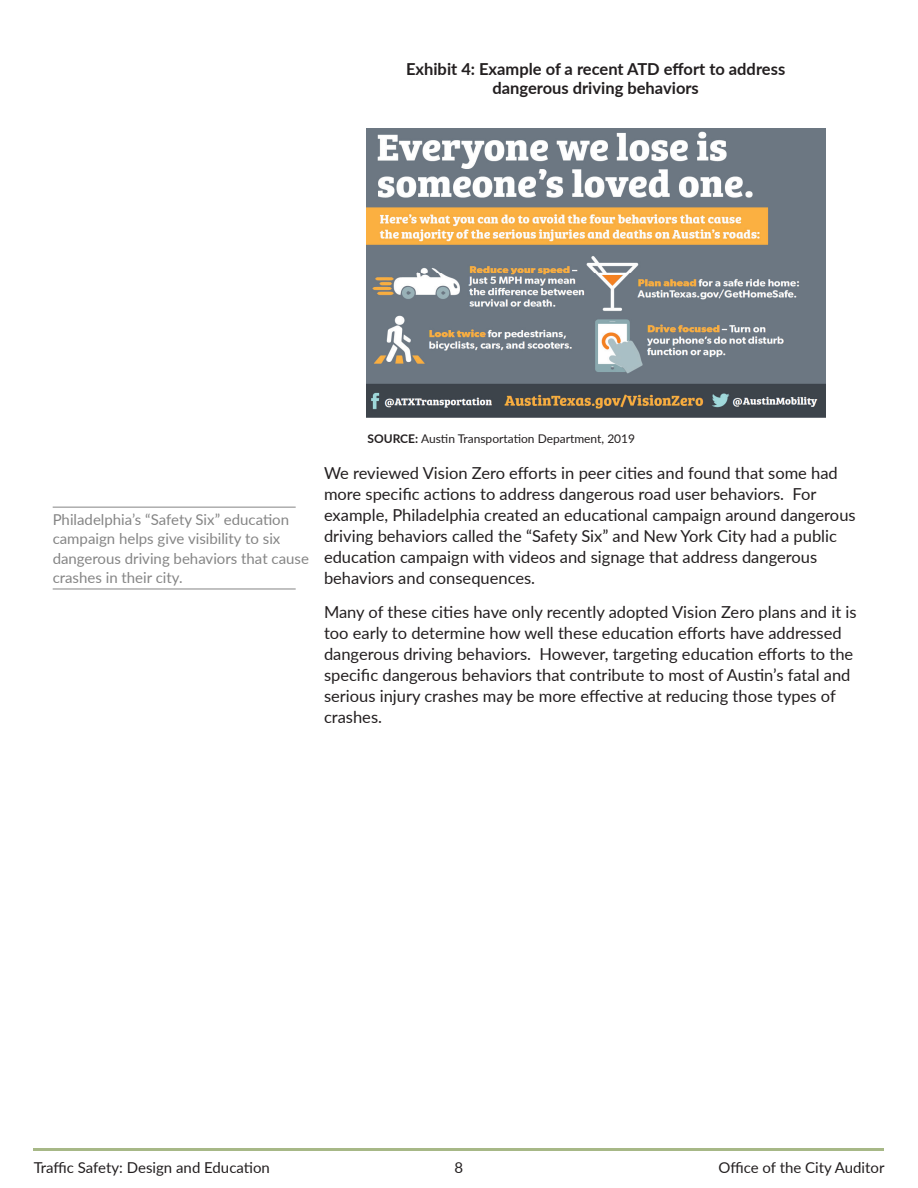
<style>
.page{position:relative;width:918px;height:1188px;background:#fff}
.page>*{position:absolute;margin:0;border:0;box-sizing:border-box;transform-origin:0 0}
.t1{font:16.5px/21px "Lato";color:#231f20}
.t2{font:700 16.5px/19.5px "Lato";color:#231f20;text-align:center}
.t3{font:15px/19.5px "Lato";color:#858585}
.t4{font:15px "Lato";color:#231f20}
.t5{font:12px "Lato";color:#231f20}
.s1{font-style:inherit}
.s2{font-weight:700}
</style>
<div class="page">
<hr style="left:34px;top:1149px;width:850px;height:2px;background:#a7b887">
<img style="left:366px;top:128px;width:459px;height:290px">
<hr style="left:53px;top:507px;width:243px;height:1px;background:#858585">
<hr style="left:53px;top:589px;width:243px;height:1px;background:#858585">
<p class="t2" style="left:406px;top:58px;width:381px">Exhibit 4: Example of a recent ATD effort to address dangerous driving behaviors</p>
<p class="t3" style="left:53px;top:509px;width:258px">Philadelphia’s “Safety Six” education campaign helps give visibility to six dangerous driving behaviors <span class="s1">that</span> cause crashes in their city.</p>
<p class="t5" style="left:368px;top:430px;width:269px"><span class="s2">SOURCE:</span> Austin Transportation Department, 2019</p>
<p class="t1" style="left:324px;top:462px;width:533px">We reviewed Vision Zero efforts in peer cities and found that some had more specific actions to address dangerous road user behaviors. For example, Philadelphia created an educational campaign around dangerous driving behaviors called the “Safety Six” and New York City had a public education campaign with videos and signage that address dangerous behaviors and consequences.</p>
<p class="t1" style="left:324px;top:601px;width:534px">Many of these cities have only recently adopted Vision Zero plans and it is too early to determine how well these education efforts have addressed dangerous driving behaviors. However, targeting education efforts to the specific dangerous behaviors that contribute to most of Austin’s fatal and serious injury crashes may be more effective at reducing those types of crashes.</p>
<p class="t4" style="left:34px;top:1157px;width:238px">Traffic Safety: Design and Education</p>
<p class="t4" style="left:455px;top:1157px;width:10px">8</p>
<p class="t4" style="left:719px;top:1157px;width:168px">Office of the City Auditor</p>
</div>
